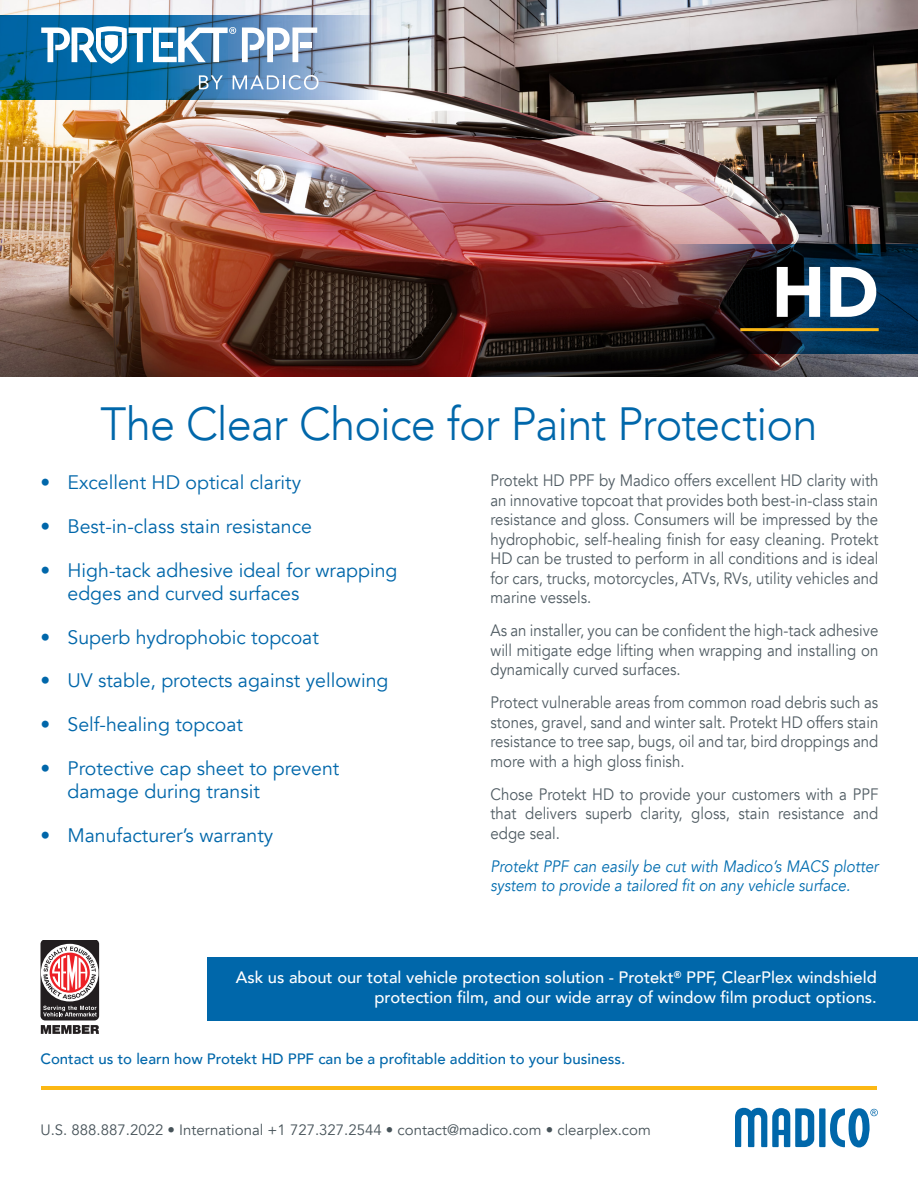
<style>
.page{position:relative;width:918px;height:1188px;background:#fff}
.page>*{position:absolute;margin:0;border:0;box-sizing:border-box;transform-origin:0 0}
.t1{font:900 70.5px "Avenir";color:#fff}
.t2{font:300 46.5px "Avenir";letter-spacing:-.02em;color:#0067aa}
.t3{font:19.5px/23.4px "Avenir";color:#0067aa}
.t4{font:16.5px/19.5px "Avenir";color:#505c63;text-align:justify;scale:.91 1}
.t5{font:500 16.5px/19.8px "Avenir";color:#fff;text-align:right}
.t6{font:italic 16.5px/19.5px "Avenir";color:#006caf;scale:.91 1}
.t7{font:15px "Avenir";color:#475359}
.t8{font:500 15px "Avenir";color:#0067aa}
</style>
<div class="page">
<img style="left:0;top:0;width:918px;height:377px">
<svg style="left:41px;top:941px;width:58px;height:93px"></svg>
<svg style="left:735px;top:1107px;width:79px;height:40px"></svg>
<div style="left:819px;top:1108px;width:7px;height:39px;background:#0067aa"></div>
<svg style="left:830px;top:1108px;width:48px;height:40px"></svg>
<hr style="left:41px;top:1086px;width:836px;height:4px;background:#fcb814">
<div style="left:207px;top:957px;width:711px;height:63px;background:#0067aa"></div>
<svg style="left:666px;top:244px;width:252px;height:109px;background:#152234"></svg>
<hr style="left:740px;top:328px;width:139px;height:3px;background:#fcb814">
<svg style="left:0;top:16px;width:380px;height:84px;background:#4183af"></svg>
<svg style="left:199px;top:75px;width:24px;height:14px"></svg>
<svg style="left:233px;top:75px;width:86px;height:15px"></svg>
<svg style="left:41px;top:26px;width:195px;height:38px"></svg>
<div style="left:161px;top:42px;width:11px;height:6px;background:#fff"></div>
<svg style="left:242px;top:27px;width:75px;height:35px"></svg>
<p class="t1" style="left:772px;top:232px;width:109px">HD</p>
<p class="t2" style="left:101px;top:396px;width:718px">The Clear Choice for Paint Protection</p>
<p class="t3" style="left:40px;top:471px;width:262px">• Excellent HD optical clarity</p>
<p class="t3" style="left:40px;top:515px;width:273px">• Best-in-class stain resistance</p>
<p class="t3" style="left:68px;top:559px;width:332px;text-indent:-27px">• High-tack adhesive ideal for wrapping edges and curved surfaces</p>
<p class="t3" style="left:40px;top:626px;width:280px">• Superb hydrophobic topcoat</p>
<p class="t3" style="left:40px;top:669px;width:349px">• UV stable, protects against yellowing</p>
<p class="t3" style="left:40px;top:713px;width:204px">• Self-healing topcoat</p>
<p class="t3" style="left:68px;top:757px;width:273px;text-indent:-27px">• Protective cap sheet to prevent damage during transit</p>
<p class="t3" style="left:40px;top:824px;width:234px">• Manufacturer’s warranty</p>
<p class="t4" style="left:490px;top:471px;width:428px">Protekt HD PPF by Madico offers excellent HD clarity with an innovative topcoat that provides both best-in-class stain resistance and gloss. Consumers will be impressed by the hydrophobic, self-healing finish for easy cleaning. Protekt HD can be trusted to perform in all conditions and is ideal for cars, trucks, motorcycles, ATVs, RVs, utility vehicles and marine vessels.</p>
<p class="t4" style="left:490px;top:621px;width:428px">As an installer, you can be confident the high-tack adhesive will mitigate edge lifting when wrapping and installing on dynamically curved surfaces.</p>
<p class="t4" style="left:490px;top:693px;width:428px">Protect vulnerable areas from common road debris such as stones, gravel, sand and winter salt. Protekt HD offers stain resistance to tree sap, bugs, oil and tar, bird droppings and more with a high gloss finish.</p>
<p class="t4" style="left:490px;top:785px;width:428px">Chose Protekt HD to provide your customers with a PPF that delivers superb clarity, gloss, stain resistance and edge seal.</p>
<p class="t6" style="left:490px;top:857px;width:428px">Protekt PPF can easily be cut with Madico’s MACS plotter system to provide a tailored fit on any vehicle surface.</p>
<p class="t5" style="left:236px;top:967px;width:642px">Ask us about our total vehicle protection solution - Protekt<sup>®</sup> PPF, ClearPlex windshield protection film, and our wide array of window film product options.</p>
<p class="t8" style="left:40px;top:1046px;width:586px">Contact us to learn how Protekt HD PPF can be a profitable addition to your business.</p>
<p class="t7" style="left:40px;top:1121px;width:612px">U.S. 888.887.2022 • International +1 727.327.2544 • contact@madico.com • clearplex.com</p>
</div>
